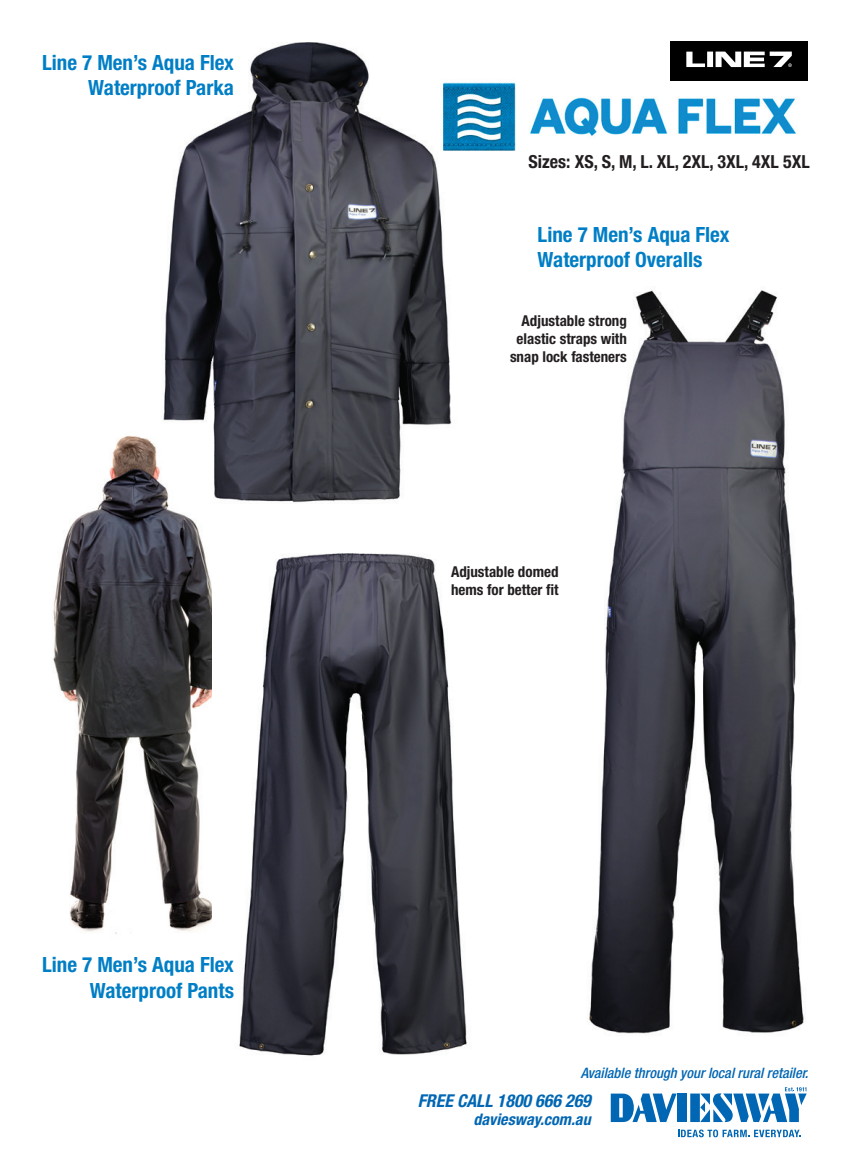
<style>
.page{position:relative;width:851px;height:1170px;background:#fff}
.page>*{position:absolute;margin:0;border:0;box-sizing:border-box;transform-origin:0 0}
.t1{font:700 condensed 21px/25.2px "Helvetica Neue LT Std";color:#007ec5;text-align:right}
.t2{font:700 condensed 18px "Helvetica Neue LT Std";color:#231f20}
.t3{font:italic 700 condensed 17.7px "Helvetica Neue LT Std";color:#0166b3}
.t4{font:italic 700 condensed 16.05px "Helvetica Neue LT Std";color:#0166b3}
.t5{font:700 condensed 15px/18px "Helvetica Neue LT Std";color:#231f20;text-align:right}
.t6{font:italic 500 condensed 14.4px "Helvetica Neue LT Std";color:#0166b3}
</style>
<div class="page">
<img style="left:53px;top:435px;width:159px;height:499px">
<img style="left:589px;top:290px;width:215px;height:744px">
<img style="left:239px;top:553px;width:228px;height:503px">
<img style="left:146px;top:42px;width:318px;height:461px">
<img style="left:440px;top:80px;width:356px;height:70px">
<div style="left:662px;top:33px;width:156px;height:58px;background:#fff"></div>
<div style="left:670px;top:41px;width:137px;height:39px;background:#000"></div>
<svg style="left:686px;top:51px;width:106px;height:17px"></svg>
<svg style="left:686px;top:52px;width:105px;height:15px"></svg>
<svg style="left:678px;top:1129px;width:122px;height:8px"></svg>
<div style="left:677px;top:1093px;width:10px;height:28px;background:#0166b3"></div>
<svg style="left:610px;top:1093px;width:66px;height:28px"></svg>
<svg style="left:690px;top:1087px;width:116px;height:34px"></svg>
<p class="t1" style="left:42px;top:50px;width:193px">Line 7 Men’s Aqua Flex<br>Waterproof Parka</p>
<p class="t1" style="left:42px;top:951px;width:193px">Line 7 Men’s Aqua Flex<br>Waterproof Pants</p>
<p class="t2" style="left:528px;top:151px;width:282px">Sizes: XS, S, M, L. XL, 2XL, 3XL, 4XL 5XL</p>
<p class="t1" style="left:537px;top:222px;width:193px;text-align:left">Line 7 Men’s Aqua Flex<br>Waterproof Overalls</p>
<p class="t5" style="left:510px;top:311px;width:118px">Adjustable strong elastic straps with snap lock fasteners</p>
<p class="t5" style="left:451px;top:562px;width:109px;text-align:left">Adjustable domed hems for better fit</p>
<p class="t6" style="left:580px;top:1063px;width:229px">Available through your local rural retailer.</p>
<p class="t3" style="left:417px;top:1090px;width:174px">FREE CALL 1800 666 269</p>
<p class="t4" style="left:473px;top:1109px;width:119px">daviesway.com.au</p>
</div>
